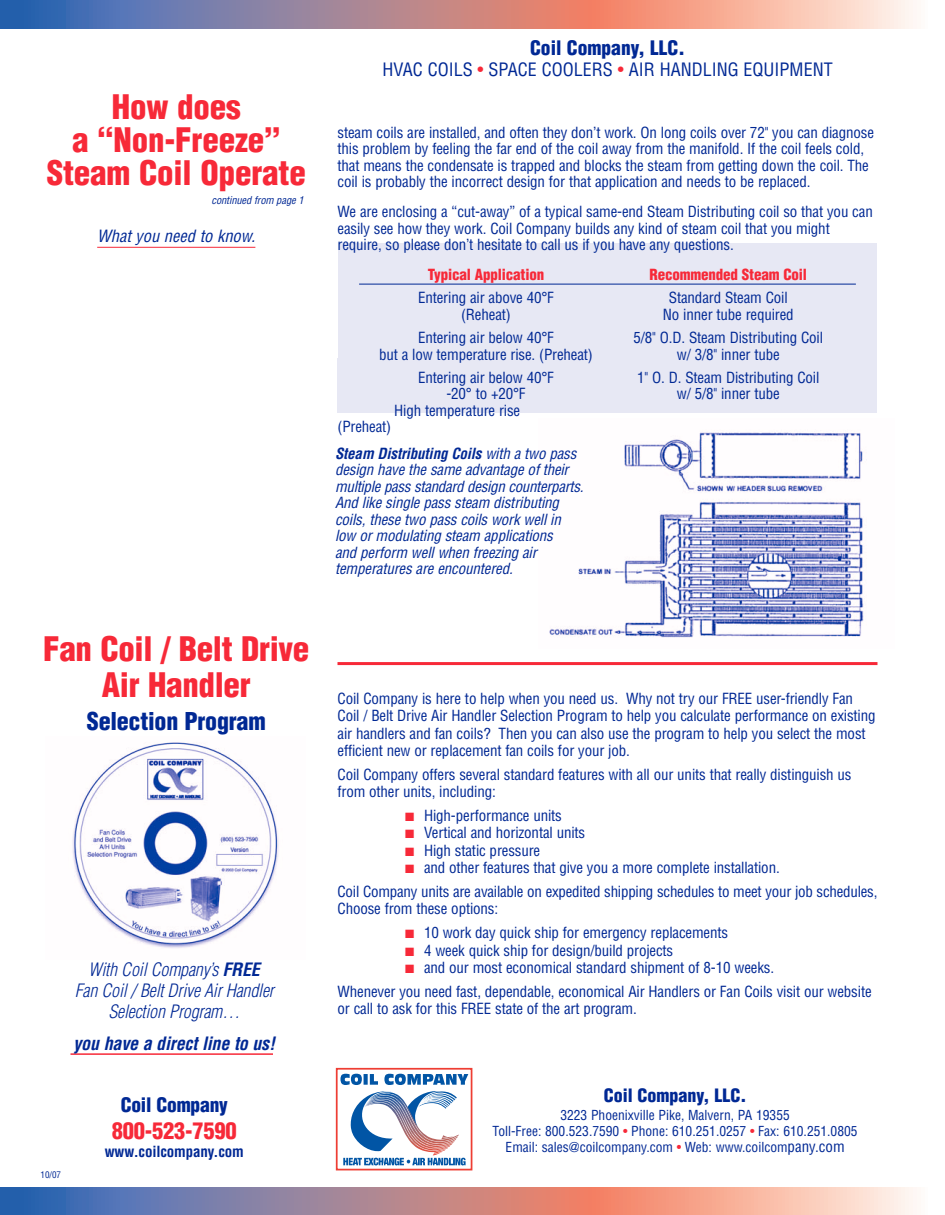
<style>
.page{position:relative;width:945px;height:1215px;background:#fff}
.page>*{position:absolute;margin:0;border:0;box-sizing:border-box;transform-origin:0 0}
.t1{font:900 condensed 33px/33px "Helvetica";letter-spacing:-.005em;color:#f72938;text-align:center}
.t2{font:900 condensed 24px "Helvetica";letter-spacing:-.01em;color:#002894}
.t3{font:900 condensed 22.5px "Helvetica";letter-spacing:-.01em;color:#f72938}
.t4{font:900 condensed 19.5px "Helvetica";color:#002894}
.t5{font:italic 300 condensed 18px/21px "Helvetica";letter-spacing:-.01em;color:#002894;text-align:center}
.t6{font:condensed 18px "Helvetica";color:#002894}
.t7{font:italic 700 condensed 18px "Helvetica";letter-spacing:-.01em;color:#002894}
.t8{font:900 condensed 18px "Helvetica";color:#002894}
.t9{font:italic condensed 16.5px "Helvetica";color:#002894}
.t10{font:condensed 15px/16.5px "Helvetica";letter-spacing:-.01em;color:#002894}
.t11{font:italic condensed 15px/16.5px "Helvetica";letter-spacing:-.01em;color:#002894}
.t12{font:900 condensed 15px "Helvetica";letter-spacing:-.01em;color:#f72938}
.t13{font:700 condensed 15px "Helvetica";letter-spacing:-.01em;color:#002894}
.t14{font:condensed 13.5px/15.8px "Helvetica";color:#002894;text-align:center}
.t15{font:italic condensed 10.5px "Helvetica";letter-spacing:-.01em;color:#002894}
.t16{font:condensed 9px "Helvetica";color:#002894}
.s1{font-weight:700}
.s2{color:#f72938}
.s3{font-size:15px}
</style>
<div class="page">
<div style="left:338px;top:243px;width:540px;height:169px;background:#e7e8f4"></div>
<hr style="left:70px;top:1053px;width:203px;height:2px;background:#f72938">
<svg style="left:0;top:0;width:913px;height:29px;background:#b5929c"></svg>
<hr style="left:97px;top:247px;width:158px;height:1px;background:#f72938">
<hr style="left:338px;top:662px;width:540px;height:3px;background:#f72938">
<svg style="left:0;top:1187px;width:913px;height:28px;background:#b5929c"></svg>
<hr style="left:359px;top:284px;width:497px;height:1px;background:#002894">
<svg style="left:341px;top:1074px;width:127px;height:11px"></svg>
<div style="left:336px;top:1068px;width:136px;height:102px;border:2px solid #ee3e34"></div>
<svg style="left:343px;top:1091px;width:123px;height:74px"></svg>
<img style="left:72px;top:742px;width:207px;height:207px">
<img style="left:549px;top:432px;width:315px;height:206px">
<h1 class="t1" style="left:47px;top:91px;width:261px">How does<br>a “Non-Freeze”<br>Steam Coil Operate</h1>
<p class="t9" style="left:97px;top:227px;width:160px">What you need to know.</p>
<p class="t15" style="left:211px;top:194px;width:94px">continued from page 1</p>
<h1 class="t1" style="left:43px;top:632px;width:268px;line-height:36px">Fan Coil / Belt Drive<br>Air Handler</h1>
<h2 class="t2" style="left:87px;top:708px;width:180px">Selection Program</h2>
<p class="t5" style="left:75px;top:959px;width:201px">With Coil Company’s <span class="s1">FREE<br></span>Fan Coil / Belt Drive Air Handler<br>Selection Program…</p>
<p class="t7" style="left:73px;top:1033px;width:203px">you have a direct line to us!</p>
<p class="t16" style="left:40px;top:1169px;width:22px">10/07</p>
<h3 class="t4" style="left:121px;top:1094px;width:109px">Coil Company</h3>
<h3 class="t3" style="left:112px;top:1118px;width:127px">800-523-7590</h3>
<p class="t13" style="left:105px;top:1143px;width:141px">www.coilcompany.com</p>
<h3 class="t4" style="left:530px;top:37px;width:156px">Coil Company, LLC.</h3>
<p class="t6" style="left:382px;top:59px;width:452px">HVAC COILS <span class="s2">•</span> SPACE COOLERS <span class="s2">•</span> AIR HANDLING EQUIPMENT</p>
<p class="t10" style="left:338px;top:124px;width:538px">steam coils are installed, and often they don’t work. On long coils over 72" you can diagnose this problem by feeling the far end of the coil away from the manifold. If the coil feels cold, that means the condensate is trapped and blocks the steam from getting down the coil. The coil is probably the incorrect design for that application and needs to be replaced.</p>
<p class="t10" style="left:338px;top:204px;width:537px">We are enclosing a “cut-away” of a typical same-end Steam Distributing coil so that you can easily see how they work. Coil Company builds any kind of steam coil that you might require, so please don’t hesitate to call us if you have any questions.</p>
<p class="t12" style="left:428px;top:266px;width:118px">Typical Application</p>
<p class="t12" style="left:650px;top:266px;width:159px">Recommended Steam Coil</p>
<p class="t10" style="left:418px;top:290px;width:137px">Entering air above 40°F</p>
<p class="t10" style="left:669px;top:290px;width:120px">Standard Steam Coil</p>
<p class="t10" style="left:461px;top:306px;width:51px">(Reheat)</p>
<p class="t10" style="left:663px;top:306px;width:132px">No inner tube required</p>
<p class="t10" style="left:418px;top:330px;width:137px">Entering air below 40°F</p>
<p class="t10" style="left:634px;top:330px;width:191px">5/8" O.D. Steam Distributing Coil</p>
<p class="t10" style="left:379px;top:346px;width:215px">but a low temperature rise. (Preheat)</p>
<p class="t10" style="left:677px;top:346px;width:104px">w/ 3/8" inner tube</p>
<p class="t10" style="left:418px;top:370px;width:137px">Entering air below 40°F</p>
<p class="t10" style="left:637px;top:370px;width:184px">1" O. D. Steam Distributing Coil</p>
<p class="t10" style="left:446px;top:386px;width:81px">-20° to +20°F</p>
<p class="t10" style="left:677px;top:386px;width:104px">w/ 5/8" inner tube</p>
<p class="t10" style="left:394px;top:403px;width:127px">High temperature rise</p>
<p class="t10" style="left:338px;top:419px;width:55px">(Preheat)</p>
<p class="t11" style="left:335px;top:445px;width:250px"><span class="s1">Steam Distributing Coils</span> with a two pass design have the same advantage of their multiple pass standard design counterparts.<br>And like single pass steam distributing coils, these two pass coils work well in low or modulating steam applications<br>and perform well when freezing air temperatures are encountered.</p>
<p class="t10" style="left:338px;top:690px;width:540px;line-height:17.2px">Coil Company is here to help when you need us. Why not try our FREE user-friendly Fan Coil / Belt Drive Air Handler Selection Program to help you calculate performance on existing air handlers and fan coils? Then you can also use the program to help you select the most efficient new or replacement fan coils for your job.</p>
<p class="t10" style="left:338px;top:766px;width:516px;line-height:17.2px">Coil Company offers several standard features with all our units that really distinguish us from other units, including:</p>
<p class="t10" style="left:405px;top:808px;width:158px"><span class="s2">■</span> High-performance units</p>
<p class="t10" style="left:405px;top:825px;width:182px"><span class="s2">■</span> Vertical and horizontal units</p>
<p class="t10" style="left:405px;top:842px;width:137px"><span class="s2">■</span> High static pressure</p>
<p class="t10" style="left:338px;top:856px;width:541px;line-height:24px;text-indent:67px"><span class="s2">■</span> and other features that give you a more complete installation.<br>Coil Company units are available on expedited shipping schedules to meet your job schedules,</p>
<p class="t10" style="left:338px;top:901px;width:162px">Choose from these options:</p>
<p class="t10" style="left:405px;top:925px;width:325px"><span class="s2">■</span> 10 work day quick ship for emergency replacements</p>
<p class="t10" style="left:405px;top:942px;width:270px"><span class="s2">■</span> 4 week quick ship for design/build projects</p>
<p class="t10" style="left:338px;top:956px;width:536px;line-height:24px;text-indent:67px"><span class="s2">■</span> and our most economical standard shipment of 8-10 weeks.<br>Whenever you need fast, dependable, economical Air Handlers or Fan Coils visit our website</p>
<p class="t10" style="left:338px;top:1001px;width:301px">or call to ask for this FREE state of the art program.</p>
<p class="t8" style="left:604px;top:1086px;width:144px">Coil Company, LLC.</p>
<p class="t14" style="left:493px;top:1108px;width:367px">3223 Phoenixville Pike, Malvern, PA 19355<br>Toll-Free: 800.523.7590 <span class="s2">•</span> Phone: 610.251.0257 <span class="s2">•</span> Fax: 610.251.0805<br>Email: sales@coilcompany.com <span class="s2">•</span> Web: www.coilcom<span class="s3">pany.com</span></p>
</div>
